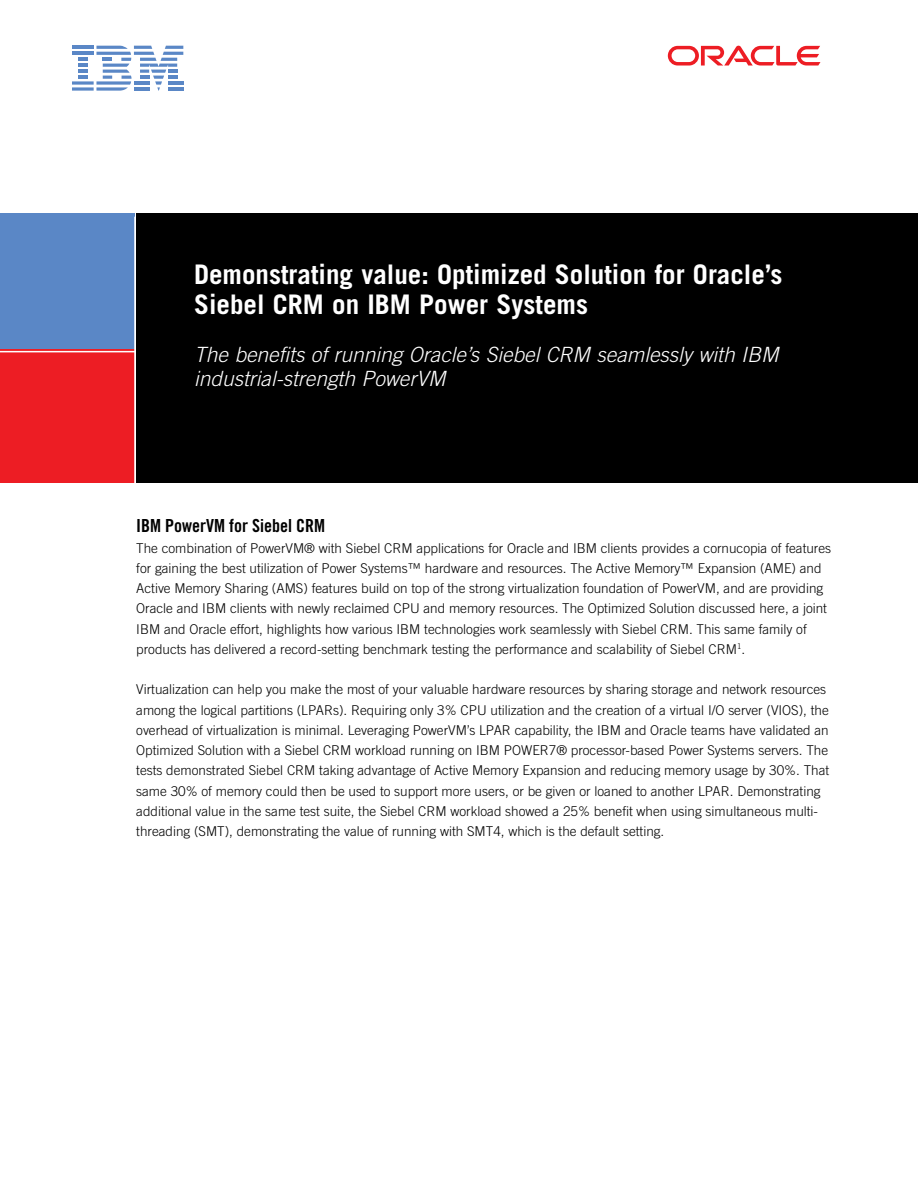
<style>
.page{position:relative;width:918px;height:1188px;background:#fff}
.page>*{position:absolute;margin:0;border:0;box-sizing:border-box;transform-origin:0 0}
.t1{font:700 27px/30px "Trade Gothic LT Std";color:#fff}
.t2{font:italic 300 21px/24px "Trade Gothic LT Std";color:#fff}
.t3{font:18px "Trade Gothic LT Std Bd Cn 20";color:#000}
.t4{font:300 13.5px/20.2px "Trade Gothic LT Std";color:#000}
</style>
<div class="page">
<div style="left:0;top:348px;width:135px;height:135px;background:#ed1d24"></div>
<div style="left:0;top:213px;width:135px;height:136px;background:#5a87c6"></div>
<hr style="left:0;top:351px;width:135px;height:1px;background:#fff">
<hr style="left:134px;top:217px;width:2px;height:270px;background:#fff">
<svg style="left:668px;top:46px;width:152px;height:20px"></svg>
<svg style="left:72px;top:46px;width:111px;height:45px"></svg>
<div style="left:136px;top:213px;width:782px;height:270px;background:#000"></div>
<h1 class="t1" style="left:194px;top:259px;width:590px">Demonstrating value: Optimized Solution for Oracle’s<br>Siebel CRM on IBM Power Systems</h1>
<h2 class="t2" style="left:194px;top:343px;width:586px">The benefits of running Oracle’s Siebel CRM seamlessly with IBM industrial-strength PowerVM</h2>
<h3 class="t3" style="left:136px;top:515px;width:190px">IBM PowerVM for Siebel CRM</h3>
<p class="t4" style="left:136px;top:537px;width:696px">The combination of PowerVM® with Siebel CRM applications for Oracle and IBM clients provides a cornucopia of features for gaining the best utilization of Power Systems™ hardware and resources. The Active Memory™ Expansion (AME) and Active Memory Sharing (AMS) features build on top of the strong virtualization foundation of PowerVM, and are providing Oracle and IBM clients with newly reclaimed CPU and memory resources. The Optimized Solution discussed here, a joint IBM and Oracle effort, highlights how various IBM technologies work seamlessly with Siebel CRM. This same family of products has delivered a record-setting benchmark testing the performance and scalability of Siebel CRM<sup>1</sup>.</p>
<p class="t4" style="left:136px;top:679px;width:695px">Virtualization can help you make the most of your valuable hardware resources by sharing storage and network resources among the logical partitions (LPARs). Requiring only 3% CPU utilization and the creation of a virtual I/O server (VIOS), the overhead of virtualization is minimal. Leveraging PowerVM’s LPAR capability, the IBM and Oracle teams have validated an Optimized Solution with a Siebel CRM workload running on IBM POWER7® processor-based Power Systems servers. The tests demonstrated Siebel CRM taking advantage of Active Memory Expansion and reducing memory usage by 30%. That same 30% of memory could then be used to support more users, or be given or loaned to another LPAR. Demonstrating additional value in the same test suite, the Siebel CRM workload showed a 25% benefit when using simultaneous multi&shy;threading (SMT), demonstrating the value of running with SMT4, which is the default setting.</p>
</div>
